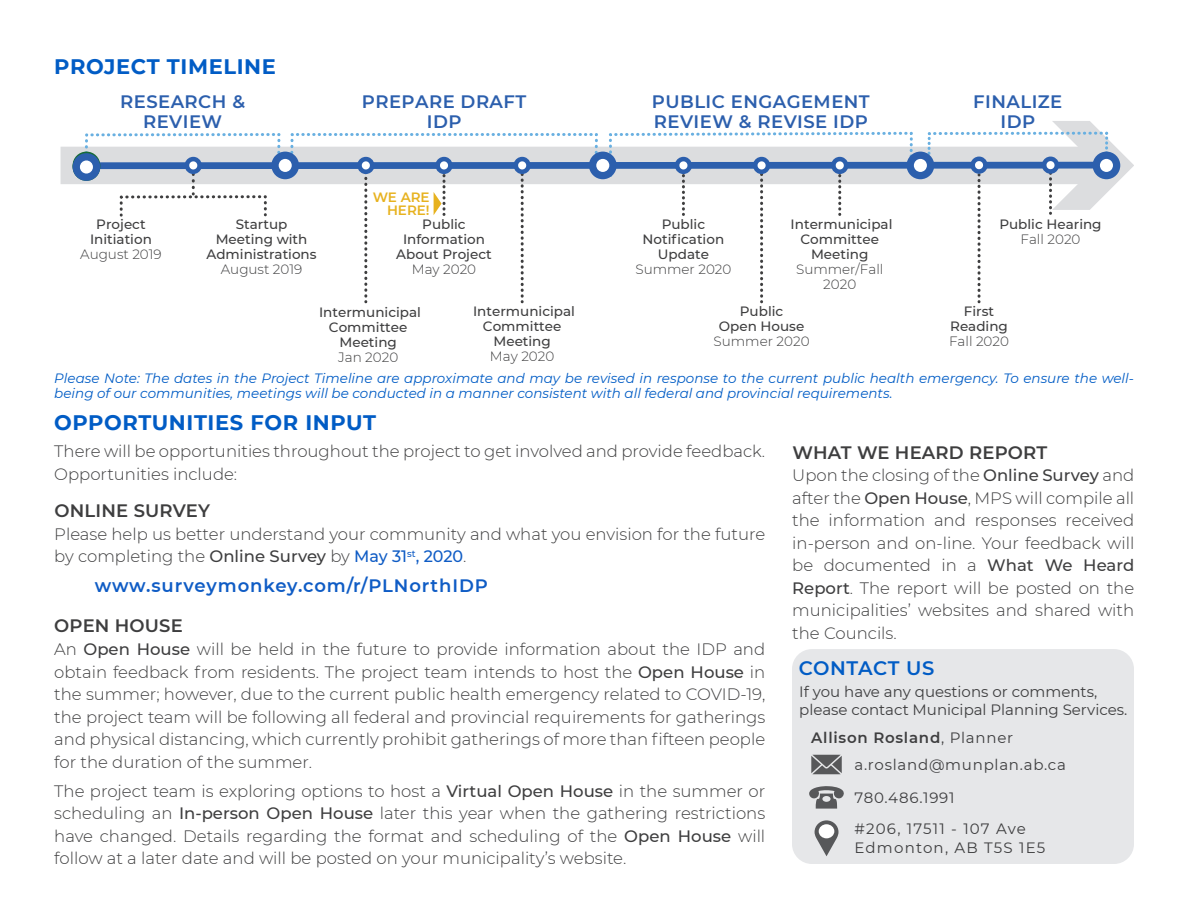
<style>
.page{position:relative;width:1188px;height:918px;background:#fff}
.page>*{position:absolute;margin:0;border:0;box-sizing:border-box;transform-origin:0 0}
.Header_2{font:700 21px "Montserrat";letter-spacing:.03em;color:#015cc5}
.Header_2-2{font:600 19.5px "Montserrat";letter-spacing:.02em;color:#015cc5}
.t1{font:600 18px/19.5px "Montserrat";letter-spacing:.025em;color:#2c5fad;text-align:center}
.Header_3{font:600 18px "Montserrat";letter-spacing:.01em;color:#3e3e3f}
.t2{font:600 18px "Montserrat";letter-spacing:.05em;color:#0f5cc5}
.t3{font:300 16.5px/22.5px "Montserrat";color:#3e3e3f;text-align:justify}
.t4{font:15px/18px "Montserrat";color:#3e3e3f}
.t5{font:15px "Montserrat";letter-spacing:.05em;color:#3e3e3f}
.t6{font:15px "Montserrat";letter-spacing:.08em;color:#3e3e3f}
.t7{font:600 15px "Montserrat";letter-spacing:.05em;color:#3e3e3f}
.t8{font:500 13.5px/15px "Montserrat";color:#3e3e3f;text-align:center}
.t9{font:italic 13.5px/15px "Montserrat";color:#015cc5}
.t10{font:600 13.5px/13.5px "Montserrat";color:#e7b21f;text-align:right}
.s1{font-weight:300}
.s2{font-weight:500}
.s3{font-weight:500;color:#0f5cc5}
.s4{font-weight:400}
</style>
<div class="page">
<div style="left:792px;top:649px;width:342px;height:215px;background:#e6e7e9;border-radius:20px"></div>
<svg style="left:815px;top:820px;width:24px;height:36px"></svg>
<div style="left:819px;top:824px;width:15px;height:14px;background:#fff;border-radius:50%"></div>
<svg style="left:811px;top:755px;width:31px;height:19px"></svg>
<svg style="left:809px;top:786px;width:35px;height:23px"></svg>
<svg style="left:73px;top:121px;width:1061px;height:182px"></svg>
<p class="Header_2" style="left:54px;top:52px;width:223px">PROJECT TIMELINE</p>
<p class="t1" style="left:120px;top:91px;width:126px">RESEARCH &amp;<br>REVIEW</p>
<p class="t1" style="left:362px;top:91px;width:166px">PREPARE DRAFT<br>IDP</p>
<p class="t1" style="left:652px;top:91px;width:219px;text-align:left">PUBLIC ENGAGEMENT<br>REVIEW &amp; REVISE IDP</p>
<p class="t8" style="left:80px;top:216px;width:83px">Project<br>Initiation<br><span class="s1">August 2019</span></p>
<p class="t8" style="left:207px;top:217px;width:112px">Startup<br>Meeting with<br>Administrations<br><span class="s1">August 2019</span></p>
<p class="t10" style="left:373px;top:189px;width:59px">WE ARE<br>HERE!</p>
<p class="t8" style="left:396px;top:217px;width:97px">Public<br>Information<br>About Project<br><span class="s1">May 2020</span></p>
<p class="t8" style="left:319px;top:305px;width:103px">Intermunicipal<br>Committee<br>Meeting<br><span class="s1">Jan 2020</span></p>
<p class="t8" style="left:473px;top:303px;width:103px">Intermunicipal<br>Committee<br>Meeting<br><span class="s1">May 2020</span></p>
<p class="t8" style="left:635px;top:217px;width:97px">Public<br>Notification<br>Update<br><span class="s1">Summer 2020</span></p>
<p class="t8" style="left:791px;top:217px;width:103px">Intermunicipal<br>Committee<br>Meeting<br><span class="s1">Summer/Fall<br>2020</span></p>
<p class="t8" style="left:714px;top:303px;width:97px">Public<br>Open House<br><span class="s1">Summer 2020</span></p>
<p class="t1" style="left:973px;top:91px;width:91px">FINALIZE<br>IDP</p>
<p class="t8" style="left:999px;top:217px;width:104px">Public Hearing<br><span class="s1">Fall 2020</span></p>
<p class="t8" style="left:949px;top:303px;width:61px">First<br>Reading<br><span class="s1">Fall 2020</span></p>
<p class="t9" style="left:54px;top:370px;width:1081px">Please Note: The dates in the Project Timeline are approximate and may be revised in response to the current public health emergency. To ensure the well&shy;being of our communities, meetings will be conducted in a manner consistent with all federal and provincial requirements.</p>
<p class="Header_2" style="left:54px;top:407px;width:324px">OPPORTUNITIES FOR INPUT</p>
<p class="t3" style="left:54px;top:439px;width:713px">There will be opportunities throughout the project to get involved and provide feedback.<br>Opportunities include:</p>
<p class="Header_3" style="left:55px;top:498px;width:157px">ONLINE SURVEY</p>
<p class="t3" style="left:54px;top:522px;width:713px">Please help us better understand your community and what you envision for the future by completing the <span class="s2">Online Survey</span> by <span class="s3">May 31</span><sup>st</sup><span class="s3">, 2020</span>.</p>
<p class="t2" style="left:95px;top:573px;width:395px">www.surveymonkey.com/r/PLNorthIDP</p>
<p class="Header_3" style="left:54px;top:613px;width:130px">OPEN HOUSE</p>
<p class="t3" style="left:54px;top:637px;width:713px">An <span class="s2">Open House</span> will be held in the future to provide information about the IDP and obtain feedback from residents. The project team intends to host the <span class="s2">Open House</span> in the summer; however, due to the current public health emergency related to COVID-19, the project team will be following all federal and provincial requirements for gatherings and physical distancing, which currently prohibit gatherings of more than fifteen people for the duration of the summer.</p>
<p class="t3" style="left:54px;top:779px;width:713px">The project team is exploring options to host a <span class="s2">Virtual Open House</span> in the summer or scheduling an <span class="s2">In-person Open House</span> later this year when the gathering restrictions have changed. Details regarding the format and scheduling of the <span class="s2">Open House</span> will follow at a later date and will be posted on your municipality’s website.</p>
<p class="Header_3" style="left:793px;top:439px;width:256px">WHAT WE HEARD REPORT</p>
<p class="t3" style="left:792px;top:464px;width:344px">Upon the closing of the <span class="s2">Online Survey</span> and after the <span class="s2">Open House</span>, MPS will compile all the information and responses received in-person and on-line. Your feedback will be documented in a <span class="s2">What We Heard Report</span>. The report will be posted on the municipalities’ websites and shared with the Councils.</p>
<p class="Header_2-2" style="left:799px;top:654px;width:137px">CONTACT US</p>
<p class="t4" style="left:799px;top:682px;width:329px">If you have any questions or comments, please contact Municipal Planning Services.</p>
<p class="t7" style="left:811px;top:727px;width:203px">Allison Rosland<span class="s4">, Planner</span></p>
<p class="t5" style="left:854px;top:754px;width:213px">a.rosland@munplan.ab.ca</p>
<p class="t5" style="left:854px;top:787px;width:102px">780.486.1991</p>
<p class="t6" style="left:854px;top:818px;width:173px">#206, 17511 - 107 Ave</p>
<p class="t6" style="left:854px;top:838px;width:192px">Edmonton, AB T5S 1E5</p>
</div>
